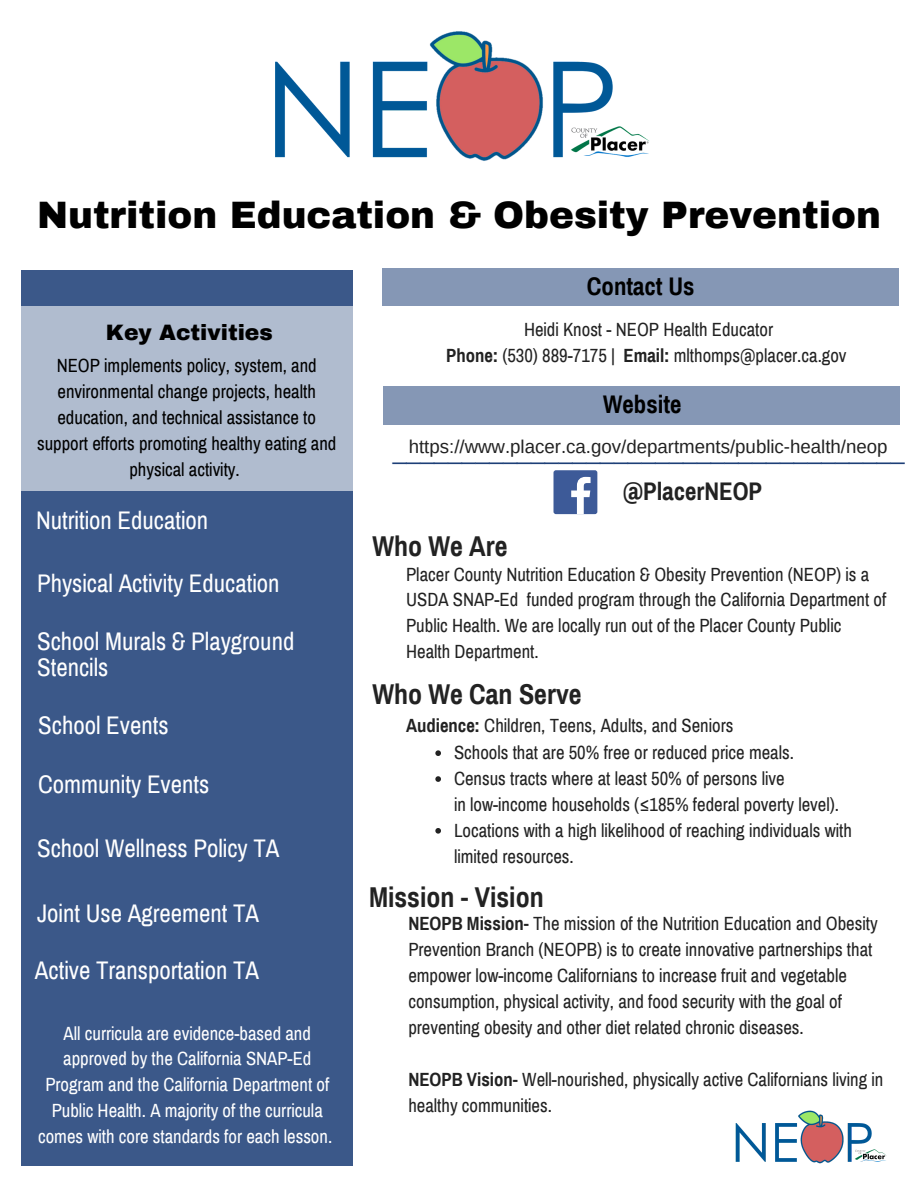
<style>
.page{position:relative;width:918px;height:1188px;background:#fff}
.page>*{position:absolute;margin:0;border:0;box-sizing:border-box;transform-origin:0 0}
.t1{font:900 37.35px "Archivo";color:#000}
.t2{font:700 28.05px "Archivo Narrow";color:#222}
.t3{font:24.9px/25.8px "Archivo Narrow";color:#fff}
.t4{font:700 24.9px "Archivo Narrow";color:#000}
.t5{font:700 24.9px "Archivo Narrow";color:#222}
.t6{font:900 21.75px "Archivo";color:#000}
.t7{font:18.75px/25.8px "Archivo Narrow";color:#222}
.t8{font:18.75px/25.8px "Archivo Narrow";color:#fff;text-align:center}
.t9{font:18.75px/25.8px "Archivo Narrow";color:#000;text-align:center}
.t10{font:18.75px "Arimo";color:#222}
.s1{font-weight:700}
.s2{font-size:24.9px;color:#1d3f77}
</style>
<div class="page">
<div style="left:21px;top:270px;width:332px;height:896px;background:#3b5889"></div>
<div style="left:17px;top:306px;width:344px;height:185px;background:#b0bccf"></div>
<div style="left:383px;top:269px;width:516px;height:37px;background:#8597b5"></div>
<div style="left:384px;top:386px;width:516px;height:38px;background:#8597b5"></div>
<svg style="left:435px;top:750px;width:6px;height:6px"></svg>
<svg style="left:435px;top:776px;width:6px;height:6px"></svg>
<svg style="left:435px;top:828px;width:6px;height:6px"></svg>
<img style="left:275px;top:31px;width:374px;height:130px">
<img style="left:735px;top:1110px;width:152px;height:54px">
<div style="left:554px;top:470px;width:43px;height:44px;background:#3d5a98;border-radius:2px"></div>
<svg style="left:571px;top:477px;width:20px;height:37px"></svg>
<h1 class="t1" style="left:37px;top:196px;width:845px">Nutrition Education &amp; Obesity Prevention</h1>
<p class="t6" style="left:106px;top:321px;width:168px">Key Activities</p>
<p class="t9" style="left:37px;top:353px;width:301px">NEOP implements policy, system, and environmental change projects, health education, and technical assistance to support efforts promoting healthy eating and physical activity.</p>
<h3 class="t3" style="left:36px;top:508px;width:174px">Nutrition Education</h3>
<h3 class="t3" style="left:37px;top:571px;width:244px">Physical Activity Education</h3>
<h3 class="t3" style="left:37px;top:629px;width:259px">School Murals &amp; Playground<br>Stencils</h3>
<h3 class="t3" style="left:38px;top:713px;width:132px">School Events</h3>
<h3 class="t3" style="left:38px;top:772px;width:173px">Community Events</h3>
<h3 class="t3" style="left:37px;top:836px;width:244px">School Wellness Policy TA</h3>
<h3 class="t3" style="left:37px;top:901px;width:224px">Joint Use Agreement TA</h3>
<h3 class="t3" style="left:35px;top:957px;width:226px">Active Transportation TA</h3>
<p class="t8" style="left:38px;top:1020px;width:296px">All curricula are evidence-based and approved by the California SNAP-Ed Program and the California Department of Public Health. A majority of the curricula comes with core standards for each lesson.</p>
<h3 class="t4" style="left:587px;top:273px;width:109px">Contact Us</h3>
<p class="t7" style="left:446px;top:317px;width:402px;text-align:center">Heidi Knost - NEOP Health Educator<br><span class="s1">Phone:</span> (530) 889-7175 | <span class="s1">Email:</span> mlthomps@placer.ca.gov</p>
<h3 class="t4" style="left:603px;top:391px;width:80px">Website</h3>
<p class="t10" style="left:393px;top:436px;width:513px"><span class="s2">_ _</span>h t<span class="s2">_</span>t p<span class="s2">_</span>s <span class="s2">_</span>: / /<span class="s2">_</span>w<span class="s2">_</span>w<span class="s2">_</span>w <span class="s2">_</span>. p<span class="s2">_</span>l a<span class="s2">_</span>c e<span class="s2">_</span>r<span class="s2">_</span>. c<span class="s2">_</span>a .<span class="s2">_</span>g <span class="s2">_</span>o v<span class="s2">_</span>/ d<span class="s2">_</span>e<span class="s2">_</span>p<span class="s2">_</span>a r<span class="s2">_</span>t m<span class="s2">_</span>e<span class="s2">_</span>n<span class="s2">_</span>t s<span class="s2">_</span>/ p<span class="s2">_</span>u<span class="s2">_</span>b <span class="s2">_</span>l i c<span class="s2">_</span>- h<span class="s2">_</span>e<span class="s2">_</span>a l<span class="s2">_</span>t h<span class="s2">_</span>/ n<span class="s2">_</span>e<span class="s2">_</span>o <span class="s2">_</span>p <span class="s2">_</span></p>
<h2 class="t2" style="left:372px;top:531px;width:137px">Who We Are</h2>
<h3 class="t5" style="left:623px;top:478px;width:140px">@PlacerNEOP</h3>
<p class="t7" style="left:406px;top:561px;width:482px">Placer County Nutrition Education &amp; Obesity Prevention (NEOP) is a USDA SNAP-Ed funded program through the California Department of Public Health. We are locally run out of the Placer County Public Health Department.</p>
<h2 class="t2" style="left:372px;top:680px;width:211px">Who We Can Serve</h2>
<p class="t7" style="left:406px;top:713px;width:329px"><span class="s1">Audience:</span> Children, Teens, Adults, and Seniors</p>
<p class="t7" style="left:454px;top:740px;width:399px">Schools that are 50% free or reduced price meals.<br>Census tracts where at least 50% of persons live<br>in low-income households (≤185% federal poverty level).<br>Locations with a high likelihood of reaching individuals with limited resources.</p>
<h2 class="t2" style="left:369px;top:882px;width:176px">Mission - Vision</h2>
<p class="t7" style="left:408px;top:911px;width:471px"><span class="s1">NEOPB Mission-</span> The mission of the Nutrition Education and Obesity Prevention Branch (NEOPB) is to create innovative partnerships that empower low-income Californians to increase fruit and vegetable consumption, physical activity, and food security with the goal of preventing obesity and other diet related chronic diseases.</p>
<p class="t7" style="left:408px;top:1066px;width:477px"><span class="s1">NEOPB Vision-</span> Well-nourished, physically active Californians living in healthy communities.</p>
</div>
